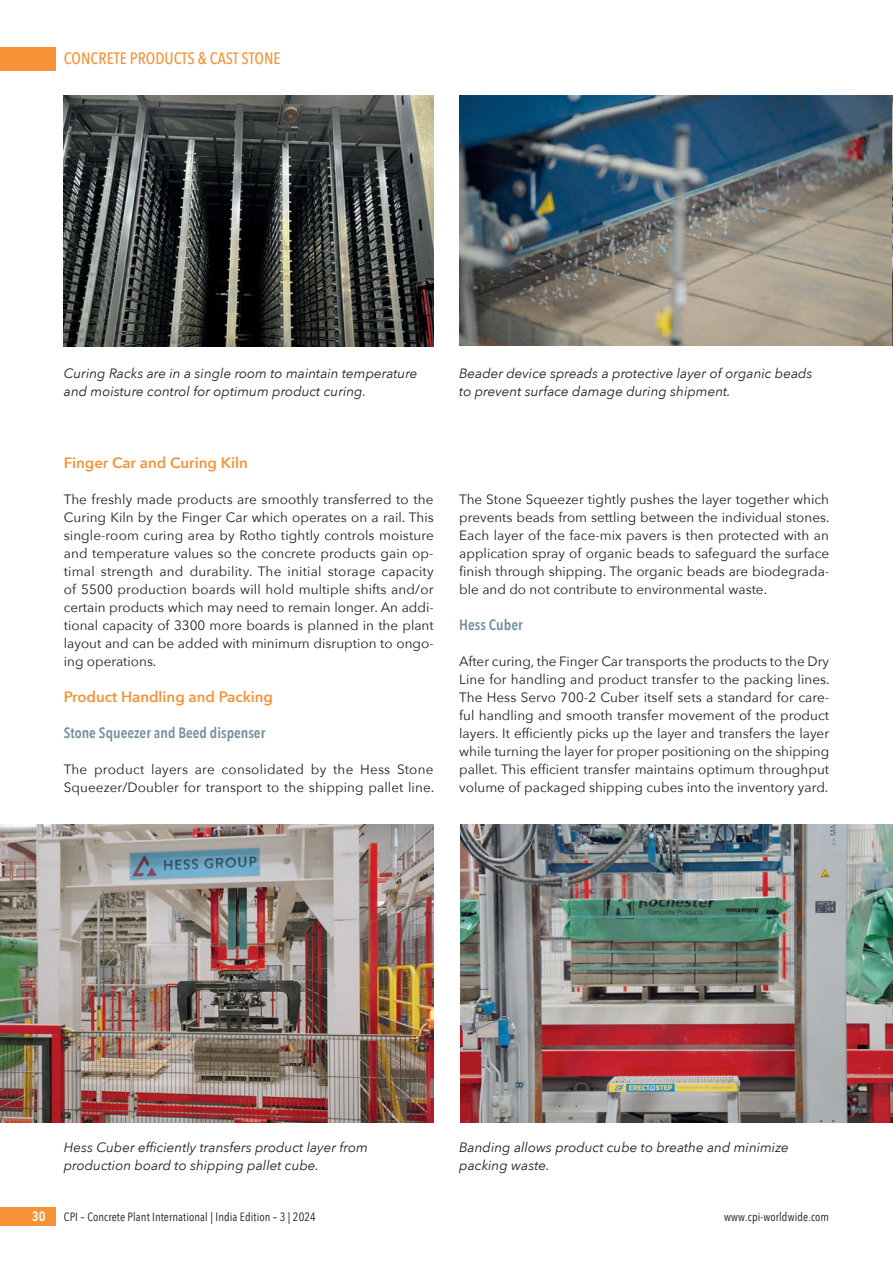
<style>
.page{position:relative;width:893px;height:1263px;background:#fff}
.page>*{position:absolute;margin:0;border:0;box-sizing:border-box;transform-origin:0 0}
.t1{font:500 16.5px "Avenir Next Condensed";color:#f69238}
.t2{font:600 15px "Avenir Next";color:#f69238}
.t3{font:600 15px "Avenir Next Condensed";color:#73909f}
.t4{font:13.5px/18px "Avenir Next";color:#231f20;text-align:justify}
.t5{font:italic 13.5px/18px "Avenir Next";color:#231f20}
.t6{font:600 13.5px "Avenir Next Condensed";color:#fff}
.t7{font:12px "Avenir Next Condensed";letter-spacing:.01em;color:#231f20}
</style>
<div class="page">
<div style="left:0;top:47px;width:55px;height:23px;background:#f69238"></div>
<div style="left:0;top:1208px;width:55px;height:18px;background:#f69238"></div>
<img style="left:64px;top:96px;width:370px;height:251px">
<img style="left:459px;top:96px;width:433px;height:250px">
<img style="left:0;top:825px;width:434px;height:297px">
<img style="left:460px;top:825px;width:433px;height:297px">
<p class="t1" style="left:64px;top:49px;width:218px">CONCRETE PRODUCTS &amp; CAST STONE</p>
<p class="t5" style="left:64px;top:364px;width:355px">Curing Racks are in a single room to maintain temperature and moisture control for optimum product curing.</p>
<p class="t2" style="left:64px;top:450px;width:185px">Finger Car and Curing Kiln</p>
<p class="t4" style="left:64px;top:490px;width:371px">The freshly made products are smoothly transferred to the Curing Kiln by the Finger Car which operates on a rail. This single-room curing area by Rotho tightly controls moisture and temperature values so the concrete products gain op&shy;timal strength and durability. The initial storage capacity of 5500 production boards will hold multiple shifts and/or certain products which may need to remain longer. An addi&shy;tional capacity of 3300 more boards is planned in the plant layout and can be added with minimum disruption to ongo&shy;ing operations.</p>
<p class="t2" style="left:64px;top:684px;width:211px">Product Handling and Packing</p>
<p class="t3" style="left:64px;top:720px;width:203px">Stone Squeezer and Beed dispenser</p>
<p class="t4" style="left:64px;top:760px;width:372px">The product layers are consolidated by the Hess Stone<br>Squeezer/Doubler for transport to the shipping pallet line.</p>
<p class="t5" style="left:459px;top:364px;width:355px">Beader device spreads a protective layer of organic beads to prevent surface damage during shipment.</p>
<p class="t4" style="left:459px;top:490px;width:372px">The Stone Squeezer tightly pushes the layer together which prevents beads from settling between the individual stones.<br>Each layer of the face-mix pavers is then protected with an application spray of organic beads to safeguard the surface finish through shipping. The organic beads are biodegrada&shy;ble and do not contribute to environmental waste.</p>
<p class="t3" style="left:459px;top:612px;width:65px">Hess Cuber</p>
<p class="t4" style="left:459px;top:652px;width:372px">After curing, the Finger Car transports the products to the Dry Line for handling and product transfer to the packing lines.<br>The Hess Servo 700-2 Cuber itself sets a standard for care&shy;ful handling and smooth transfer movement of the product layers. It efficiently picks up the layer and transfers the layer while turning the layer for proper positioning on the shipping pallet. This efficient transfer maintains optimum throughput volume of packaged shipping cubes into the inventory yard.</p>
<p class="t5" style="left:64px;top:1138px;width:306px">Hess Cuber efficiently transfers product layer from production board to shipping pallet cube.</p>
<p class="t5" style="left:459px;top:1138px;width:331px">Banding allows product cube to breathe and minimize packing waste.</p>
<p class="t6" style="left:32px;top:1205px;width:15px">30</p>
<p class="t7" style="left:64px;top:1207px;width:254px">CPI – Concrete Plant International | India Edition – 3 | 2024</p>
<p class="t7" style="left:724px;top:1207px;width:107px">www.cpi-worldwide.com</p>
</div>
